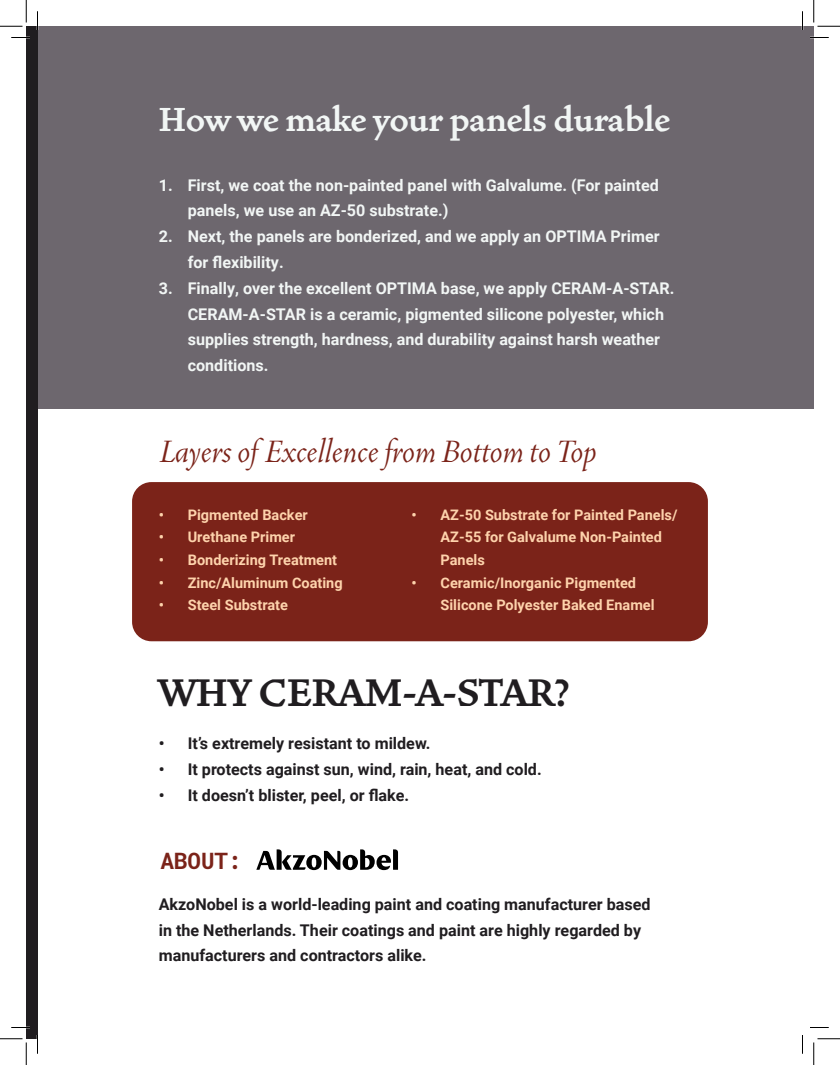
<style>
.page{position:relative;width:840px;height:1065px;background:#fff}
.page>*{position:absolute;margin:0;border:0;box-sizing:border-box;transform-origin:0 0}
.t1{font:700 48.38px "Vendetta OT";color:#201d20}
.t2{font:700 41.88px "Vendetta OT";color:#f2f6f5}
.t3{font:italic 300 38.75px "Vendetta OT";color:#7b2319}
.t4{font:700 22.62px "Roboto Mono";color:#7b2319}
.t5{font:700 16.12px/25.8px "Roboto";color:#f2f6f5}
.t6{font:700 16.12px/25.8px "Roboto";color:#201d20}
.t7{font:700 14.5px/22.6px "Roboto";color:#fed3ac}
</style>
<div class="page">
<div style="left:38px;top:26px;width:776px;height:383px;background:#6d676e"></div>
<div style="left:26px;top:26px;width:12px;height:1013px;background:#201d20"></div>
<div style="left:132px;top:482px;width:576px;height:159px;background:#7b2319;border-radius:19px"></div>
<svg style="left:256px;top:849px;width:142px;height:21px"></svg>
<svg style="left:11px;top:37px;width:19px;height:1px"></svg>
<svg style="left:810px;top:37px;width:19px;height:1px"></svg>
<svg style="left:11px;top:1027px;width:19px;height:1px"></svg>
<svg style="left:810px;top:1027px;width:19px;height:1px"></svg>
<svg style="left:37px;top:11px;width:1px;height:19px"></svg>
<svg style="left:37px;top:1035px;width:1px;height:19px"></svg>
<svg style="left:802px;top:11px;width:1px;height:19px"></svg>
<svg style="left:802px;top:1035px;width:1px;height:19px"></svg>
<svg style="left:0;top:0;width:27px;height:27px"></svg>
<svg style="left:0;top:1039px;width:27px;height:26px"></svg>
<svg style="left:814px;top:0;width:26px;height:27px"></svg>
<svg style="left:814px;top:1039px;width:26px;height:26px"></svg>
<h2 class="t2" style="left:159px;top:100px;width:513px">How we make your panels durable</h2>
<p class="t5" style="left:188px;top:171px;width:473px;text-indent:-29px">1. First, we coat the non-painted panel with Galvalume. (For painted panels, we use an AZ-50 substrate.)</p>
<p class="t5" style="left:188px;top:223px;width:473px;text-indent:-29px">2. Next, the panels are bonderized, and we apply an OPTIMA Primer for flexibility.</p>
<p class="t5" style="left:188px;top:275px;width:488px;text-indent:-29px">3. Finally, over the excellent OPTIMA base, we apply CERAM-A-STAR.<br>CERAM-A-STAR is a ceramic, pigmented silicone polyester, which supplies strength, hardness, and durability against harsh weather conditions.</p>
<h3 class="t3" style="left:160px;top:432px;width:439px">Layers of Excellence from Bottom to Top</h3>
<p class="t7" style="left:159px;top:503px;width:151px">• Pigmented Backer</p>
<p class="t7" style="left:159px;top:525px;width:138px">• Urethane Primer</p>
<p class="t7" style="left:159px;top:548px;width:180px">• Bonderizing Treatment</p>
<p class="t7" style="left:159px;top:571px;width:185px">• Zinc/Aluminum Coating</p>
<p class="t7" style="left:159px;top:593px;width:131px">• Steel Substrate</p>
<p class="t7" style="left:441px;top:503px;width:238px;text-indent:-29px">• AZ-50 Substrate for Painted Panels/<br>AZ-55 for Galvalume Non-Painted<br>Panels</p>
<p class="t7" style="left:441px;top:571px;width:216px;text-indent:-29px">• Ceramic/Inorganic Pigmented<br>Silicone Polyester Baked Enamel</p>
<h1 class="t1" style="left:159px;top:670px;width:413px">WHY CERAM-A-STAR?</h1>
<p class="t6" style="left:159px;top:730px;width:273px">• It’s extremely resistant to mildew.</p>
<p class="t6" style="left:159px;top:756px;width:384px">• It protects against sun, wind, rain, heat, and cold.</p>
<p class="t6" style="left:159px;top:781px;width:252px">• It doesn’t blister, peel, or flake.</p>
<h3 class="t4" style="left:160px;top:845px;width:83px">ABOUT:</h3>
<p class="t6" style="left:159px;top:891px;width:493px">AkzoNobel is a world-leading paint and coating manufacturer based in the Netherlands. Their coatings and paint are highly regarded by manufacturers and contractors alike.</p>
</div>
